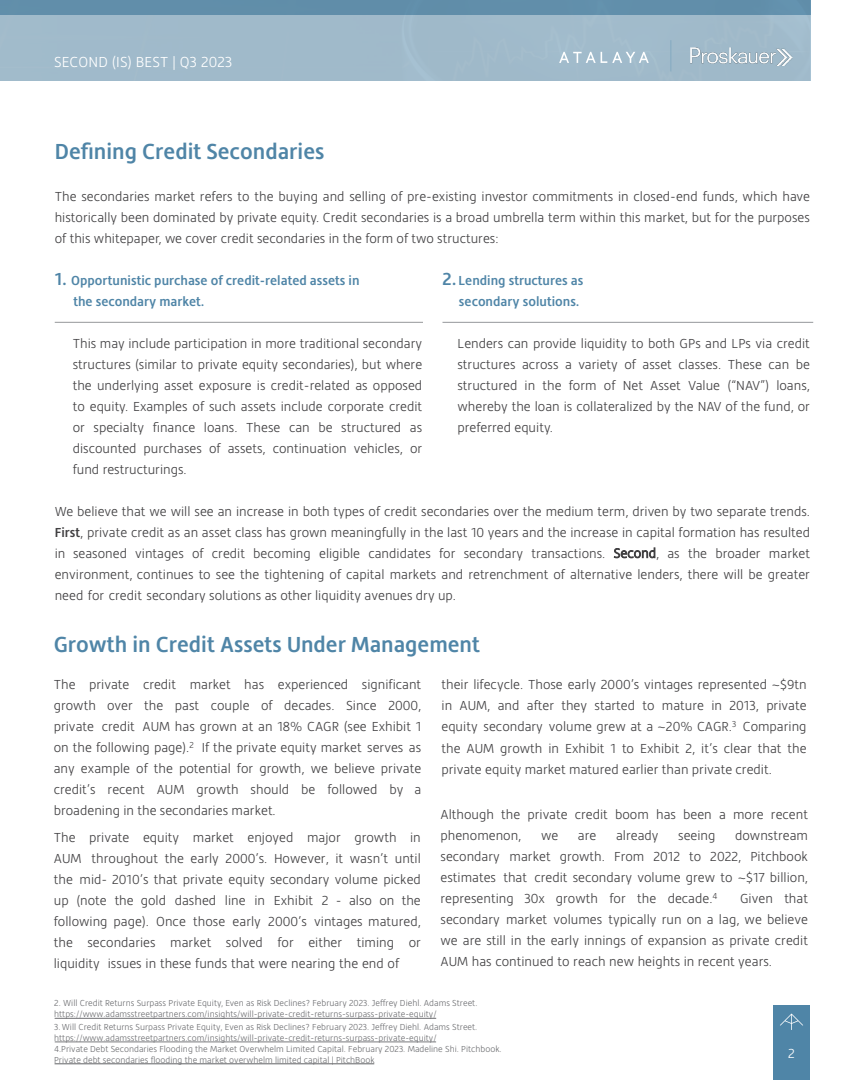
<style>
.page{position:relative;width:864px;height:1080px;background:#fff}
.page>*{position:absolute;margin:0;border:0;box-sizing:border-box;transform-origin:0 0}
.t1{font:500 22.5px "Hedley New";color:#4f85a7}
.t2{font:300 15px "Hedley New";letter-spacing:.01em;color:#fff}
.t3{font:300 13.5px/21px "Hedley New";color:#414042;text-align:justify}
.t4{font:500 13.5px/21px "Hedley New";color:#4f85a7}
.t5{font:300 13.5px "Hedley New";color:#fff}
.t6{font:300 9px/10.8px "Hedley New";color:#6d6e71}
.s1{font-size:18px}
.s2{font-weight:500}
</style>
<div class="page">
<div style="left:773px;top:1005px;width:37px;height:75px;background:#4f85a7"></div>
<svg style="left:780px;top:1014px;width:23px;height:16px"></svg>
<img style="left:0;top:0;width:810px;height:81px">
<hr style="left:55px;top:322px;width:368px;height:1px;background:#95979a">
<hr style="left:442px;top:322px;width:371px;height:1px;background:#95979a">
<svg style="left:559px;top:52px;width:90px;height:11px"></svg>
<img style="left:691px;top:47px;width:101px;height:19px">
<hr style="left:670px;top:40px;width:1px;height:31px;background:#84aac1">
<hr style="left:55px;top:1042px;width:381px;height:1px;background:#6d6e71">
<hr style="left:55px;top:1018px;width:381px;height:1px;background:#6d6e71">
<hr style="left:55px;top:1064px;width:319px;height:1px;background:#6d6e71">
<p class="t2" style="left:54px;top:53px;width:180px">SECOND (IS) BEST | Q3 2023</p>
<h1 class="t1" style="left:55px;top:139px;width:271px">Defining Credit Secondaries</h1>
<p class="t3" style="left:55px;top:186px;width:757px">The secondaries market refers to the buying and selling of pre-existing investor commitments in closed-end funds, which have historically been dominated by private equity. Credit secondaries is a broad umbrella term within this market, but for the purposes of this whitepaper, we cover credit secondaries in the form of two structures:</p>
<p class="t4" style="left:73px;top:270px;width:288px;text-indent:-19px"><span class="s1">1.</span> Opportunistic purchase of credit-related assets in the secondary market.</p>
<p class="t3" style="left:73px;top:333px;width:351px">This may include participation in more traditional secondary structures (similar to private equity secondaries), but where the underlying asset exposure is credit-related as opposed to equity. Examples of such assets include corporate credit or specialty finance loans. These can be structured as discounted purchases of assets, continuation vehicles, or fund restructurings.</p>
<p class="t4" style="left:442px;top:270px;width:142px;text-align:right"><span class="s1">2.</span> Lending structures as secondary solutions.</p>
<p class="t3" style="left:457px;top:333px;width:354px">Lenders can provide liquidity to both GPs and LPs via credit structures across a variety of asset classes. These can be structured in the form of Net Asset Value (“NAV”) loans, whereby the loan is collateralized by the NAV of the fund, or preferred equity.</p>
<p class="t3" style="left:55px;top:501px;width:757px">We believe that we will see an increase in both types of credit secondaries over the medium term, driven by two separate trends.<br><span class="s2">First</span>, private credit as an asset class has grown meaningfully in the last 10 years and the increase in capital formation has resulted in seasoned vintages of credit becoming eligible candidates for secondary transactions. Second, as the broader market environment, continues to see the tightening of capital markets and retrenchment of alternative lenders, there will be greater need for credit secondary solutions as other liquidity avenues dry up.</p>
<h1 class="t1" style="left:54px;top:631px;width:428px">Growth in Credit Assets Under Management</h1>
<p class="t3" style="left:54px;top:674px;width:369px">The private credit market has experienced significant growth over the past couple of decades. Since 2000, private credit AUM has grown at an 18% CAGR (see Exhibit 1 on the following page).<sup>2</sup> If the private equity market serves as any example of the potential for growth, we believe private credit’s recent AUM growth should be followed by a broadening in the secondaries market.</p>
<p class="t3" style="left:54px;top:827px;width:369px">The private equity market enjoyed major growth in AUM throughout the early 2000’s. However, it wasn’t until the mid- 2010’s that private equity secondary volume picked up (note the gold dashed line in Exhibit 2 - also on the following page). Once those early 2000’s vintages matured, the secondaries market solved for either timing or liquidity issues in these funds that were nearing the end of</p>
<p class="t3" style="left:442px;top:673px;width:367px">their lifecycle. Those early 2000’s vintages represented ~$9tn in AUM, and after they started to mature in 2013, private equity secondary volume grew at a ~20% CAGR.<sup>3</sup> Comparing the AUM growth in Exhibit 1 to Exhibit 2, it’s clear that the private equity market matured earlier than private credit.</p>
<p class="t3" style="left:441px;top:804px;width:369px">Although the private credit boom has been a more recent phenomenon,</p>
<p class="t3" style="left:441px;top:825px;width:369px;text-indent:295px">downstream secondary market growth. From 2012 to 2022, Pitchbook estimates that credit secondary volume grew to ~$17 billion, representing 30x growth for the decade.<sup>4</sup></p>
<p class="t3" style="left:541px;top:825px;width:19px">we</p>
<p class="t3" style="left:578px;top:825px;width:20px">are</p>
<p class="t3" style="left:616px;top:825px;width:44px">already</p>
<p class="t3" style="left:678px;top:825px;width:39px">seeing</p>
<p class="t3" style="left:441px;top:888px;width:369px;text-indent:300px">Given that secondary market volumes typically run on a lag, we believe we are still in the early innings of expansion as private credit AUM has continued to reach new heights in recent years.</p>
<p class="t6" style="left:54px;top:998px;width:425px">2. Will Credit Returns Surpass Private Equity, Even as Risk Declines? February 2023. Jeffrey Diehl. Adams Street. https://www.adamsstreetpartners.com/insights/will-private-credit-returns-surpass-private-equity/</p>
<p class="t6" style="left:54px;top:1022px;width:449px">3.Will Credit Returns Surpass Private Equity, Even as Risk Declines? February 2023. Jeffrey Diehl. Adams Street. https://www.adamsstreetpartners.com/insights/will-private-credit-returns-surpass-private-equity/<br>4.Private Debt Secondaries Flooding the Market Overwhelm Limited Capital. February 2023. Madeline Shi. Pitchbook.<br>Private debt secondaries flooding the market overwhelm limited capital | PitchBook</p>
<p class="t5" style="left:788px;top:1046px;width:8px">2</p>
</div>
